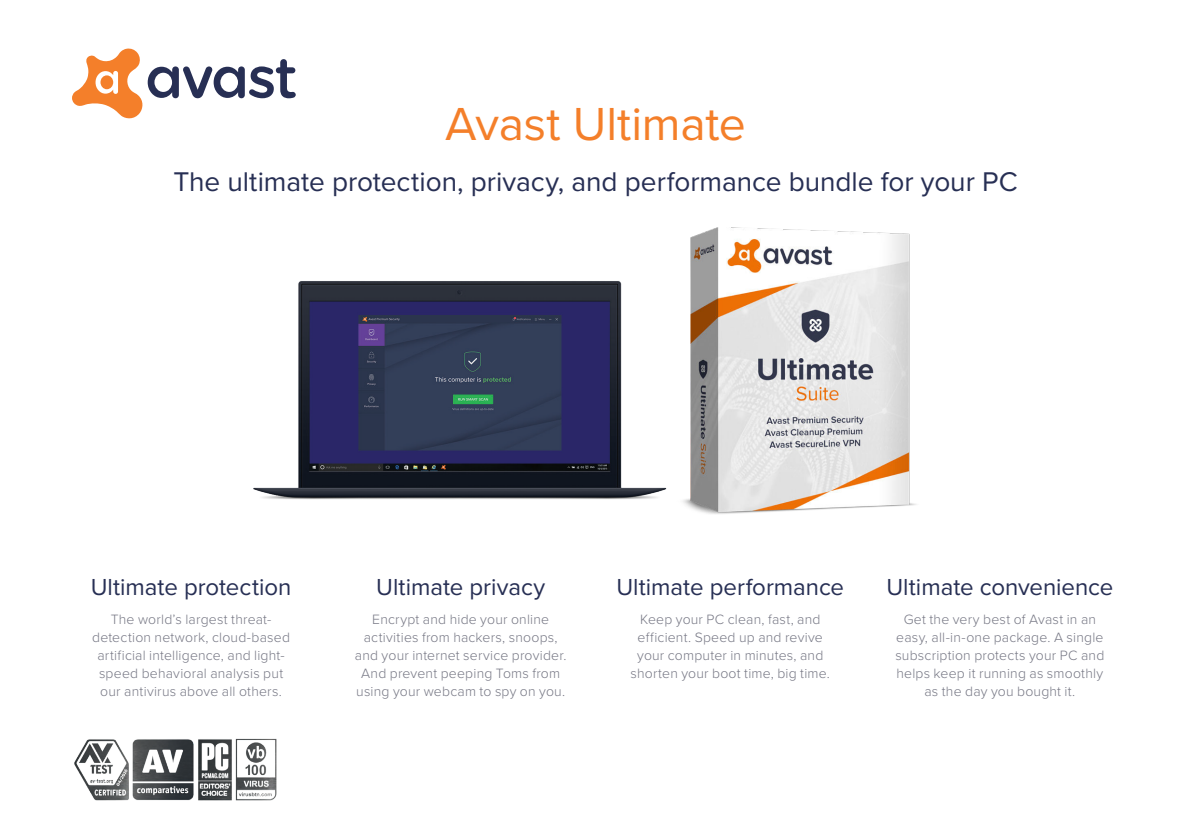
<style>
.page{position:relative;width:1191px;height:840px;background:#fff}
.page>*{position:absolute;margin:0;border:0;box-sizing:border-box;transform-origin:0 0}
.t1{font:48px "Proxima Nova";letter-spacing:-.005em;color:#f47f2a}
.t2{font:28px "Proxima Nova";color:#272f54}
.t3{font:24px "Proxima Nova";color:#272f54}
.t4{font:300 14px/18px "Proxima Nova";letter-spacing:.015em;color:#767784;text-align:center}
</style>
<div class="page">
<svg style="left:72px;top:48px;width:224px;height:71px"></svg>
<img style="left:74px;top:738px;width:203px;height:63px">
<img style="left:690px;top:227px;width:226px;height:287px">
<img style="left:253px;top:267px;width:457px;height:242px">
<h1 class="t1" style="left:445px;top:104px;width:302px">Avast Ultimate</h1>
<h2 class="t2" style="left:173px;top:170px;width:845px">The ultimate protection, privacy, and performance bundle for your PC</h2>
<h3 class="t3" style="left:91px;top:576px;width:202px">Ultimate protection</h3>
<h3 class="t3" style="left:376px;top:576px;width:171px">Ultimate privacy</h3>
<h3 class="t3" style="left:616px;top:576px;width:229px">Ultimate performance</h3>
<h3 class="t3" style="left:886px;top:576px;width:228px">Ultimate convenience</h3>
<p class="t4" style="left:92px;top:610px;width:199px">The world’s largest threat&shy;detection network, cloud-based artificial intelligence, and light&shy;speed behavioral analysis put our antivirus above all others.</p>
<p class="t4" style="left:355px;top:610px;width:213px">Encrypt and hide your online activities from hackers, snoops, and your internet service provider.<br>And prevent peeping Toms from using your webcam to spy on you.</p>
<p class="t4" style="left:630px;top:610px;width:201px">Keep your PC clean, fast, and efficient. Speed up and revive your computer in minutes, and shorten your boot time, big time.</p>
<p class="t4" style="left:895px;top:610px;width:210px">Get the very best of Avast in an easy, all-in-one package. A single subscription protects your PC and helps keep it running as smoothly as the day you bought it.</p>
</div>
